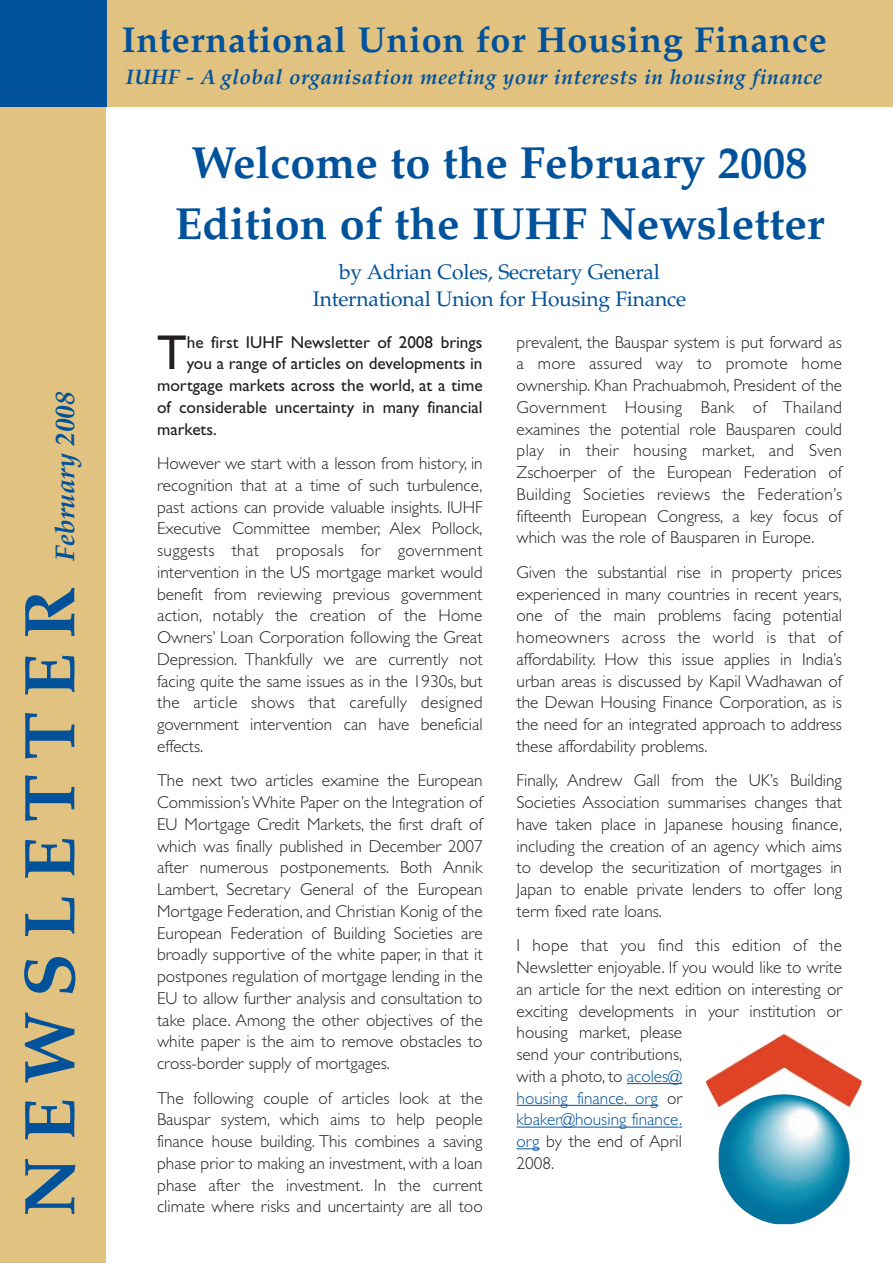
<style>
.page{position:relative;width:893px;height:1263px;background:#fff}
.page>*{position:absolute;margin:0;border:0;box-sizing:border-box;transform-origin:0 0}
.t1{font:700 72px "Palatino";letter-spacing:.2em;color:#01529a}
.t2{font:49.05px "Gill Sans";color:#231f20}
.t3{font:700 45px/60.6px "Palatino";color:#01529a;text-align:center}
.t4{font:700 36px "Palatino";letter-spacing:.02em;color:#01529a}
.t5{font:italic 700 27px "Palatino";color:#01529a}
.t6{font:21px/27px "Palatino";letter-spacing:-.01em;color:#01529a;text-align:center}
.t7{font:italic 700 21px "Palatino";letter-spacing:.02em;color:#01529a}
.t8{font:300 17.25px/21.8px "Gill Sans";color:#231f20;text-align:justify}
.t9{font:17.25px "Gill Sans";color:#231f20}
.s1{color:#01529a}
</style>
<div class="page">
<div style="left:0;top:106px;width:106px;height:1157px;background:#e2c280"></div>
<div style="left:106px;top:0;width:787px;height:106px;background:#e2c280"></div>
<div style="left:0;top:0;width:106px;height:106px;background:#01529a"></div>
<hr style="left:627px;top:1083px;width:55px;height:1px;background:#01529a">
<hr style="left:517px;top:1105px;width:64px;height:1px;background:#01529a">
<hr style="left:581px;top:1105px;width:43px;height:1px;background:#01529a">
<svg style="left:624px;top:1105px;width:34px;height:1px"></svg>
<hr style="left:517px;top:1127px;width:30px;height:1px;background:#01529a">
<hr style="left:547px;top:1127px;width:89px;height:1px;background:#01529a">
<hr style="left:636px;top:1127px;width:42px;height:1px;background:#01529a">
<svg style="left:517px;top:1148px;width:23px;height:1px"></svg>
<img style="left:706px;top:1034px;width:156px;height:190px">
<h3 class="t5" style="left:55px;top:561px;width:170px;rotate:-90deg">February 2008</h3>
<h1 class="t1" style="left:22px;top:1216px;width:631px;rotate:-90deg">NEWSLETTER</h1>
<h3 class="t4" style="left:122px;top:26px;width:706px">International Union for Housing Finance</h3>
<p class="t7" style="left:126px;top:69px;width:698px">IUHF - A global organisation meeting your interests in housing finance</p>
<h3 class="t3" style="left:175px;top:137px;width:651px">Welcome to the February 2008<br>Edition of the IUHF Newsletter</h3>
<p class="t6" style="left:313px;top:260px;width:375px">by Adrian Coles, Secretary General<br>International Union for Housing Finance</p>
<h2 class="t2" style="left:157px;top:334px;width:31px">T</h2>
<p class="t9" style="left:187px;top:335px;width:297px">he first IUHF Newsletter of 2008 brings</p>
<p class="t9" style="left:187px;top:357px;width:297px">you a range of articles on developments in</p>
<p class="t9" style="left:157px;top:379px;width:327px">mortgage markets across the world, at a time</p>
<p class="t9" style="left:157px;top:400px;width:327px">of considerable uncertainty in many financial</p>
<p class="t9" style="left:157px;top:422px;width:61px">markets.</p>
<p class="t8" style="left:157px;top:454px;width:327px">However we start with a lesson from history, in recognition that at a time of such turbulence, past actions can provide valuable insights. IUHF Executive Committee member, Alex Pollock, suggests that proposals for government intervention in the US mortgage market would benefit from reviewing previous government action, notably the creation of the Home Owners’ Loan Corporation following the Great Depression. Thankfully we are currently not facing quite the same issues as in the 1930s, but the article shows that carefully designed government intervention can have beneficial effects.</p>
<p class="t8" style="left:157px;top:771px;width:327px">The next two articles examine the European Commission’s White Paper on the Integration of EU Mortgage Credit Markets, the first draft of which was finally published in December 2007 after numerous postponements. Both Annik Lambert, Secretary General of the European Mortgage Federation, and Christian Konig of the European Federation of Building Societies are broadly supportive of the white paper, in that it postpones regulation of mortgage lending in the EU to allow further analysis and consultation to take place. Among the other objectives of the white paper is the aim to remove obstacles to cross-border supply of mortgages.</p>
<p class="t8" style="left:157px;top:1088px;width:327px">The following couple of articles look at the Bauspar system, which aims to help people finance house building. This combines a saving phase prior to making an investment, with a loan phase after the investment. In the current climate where risks and uncertainty are all too</p>
<p class="t8" style="left:517px;top:332px;width:327px">prevalent, the Bauspar system is put forward as a more assured way to promote home ownership. Khan Prachuabmoh, President of the Government Housing Bank of Thailand examines the potential role Bausparen could play in their housing market, and Sven Zschoerper of the European Federation of Building Societies reviews the Federation’s fifteenth European Congress, a key focus of which was the role of Bausparen in Europe.</p>
<p class="t8" style="left:517px;top:563px;width:327px">Given the substantial rise in property prices experienced in many countries in recent years, one of the main problems facing potential homeowners across the world is that of affordability. How this issue applies in India’s urban areas is discussed by Kapil Wadhawan of the Dewan Housing Finance Corporation, as is the need for an integrated approach to address these affordability problems.</p>
<p class="t8" style="left:517px;top:771px;width:327px">Finally, Andrew Gall from the UK’s Building Societies Association summarises changes that have taken place in Japanese housing finance, including the creation of an agency which aims to develop the securitization of mortgages in Japan to enable private lenders to offer long term fixed rate loans.</p>
<p class="t8" style="left:517px;top:936px;width:327px;text-align:left">I hope that you find this edition of the<br>Newsletter enjoyable. If you would like to write an article for the next edition on interesting or exciting developments in your institution or housing market, please<br>send your contributions,<br>with a photo, to <span class="s1">acoles@<br>housing finance. org</span> or<br><span class="s1">kbaker@housing finance.<br>org</span> by the end of April<br>2008.</p>
</div>
